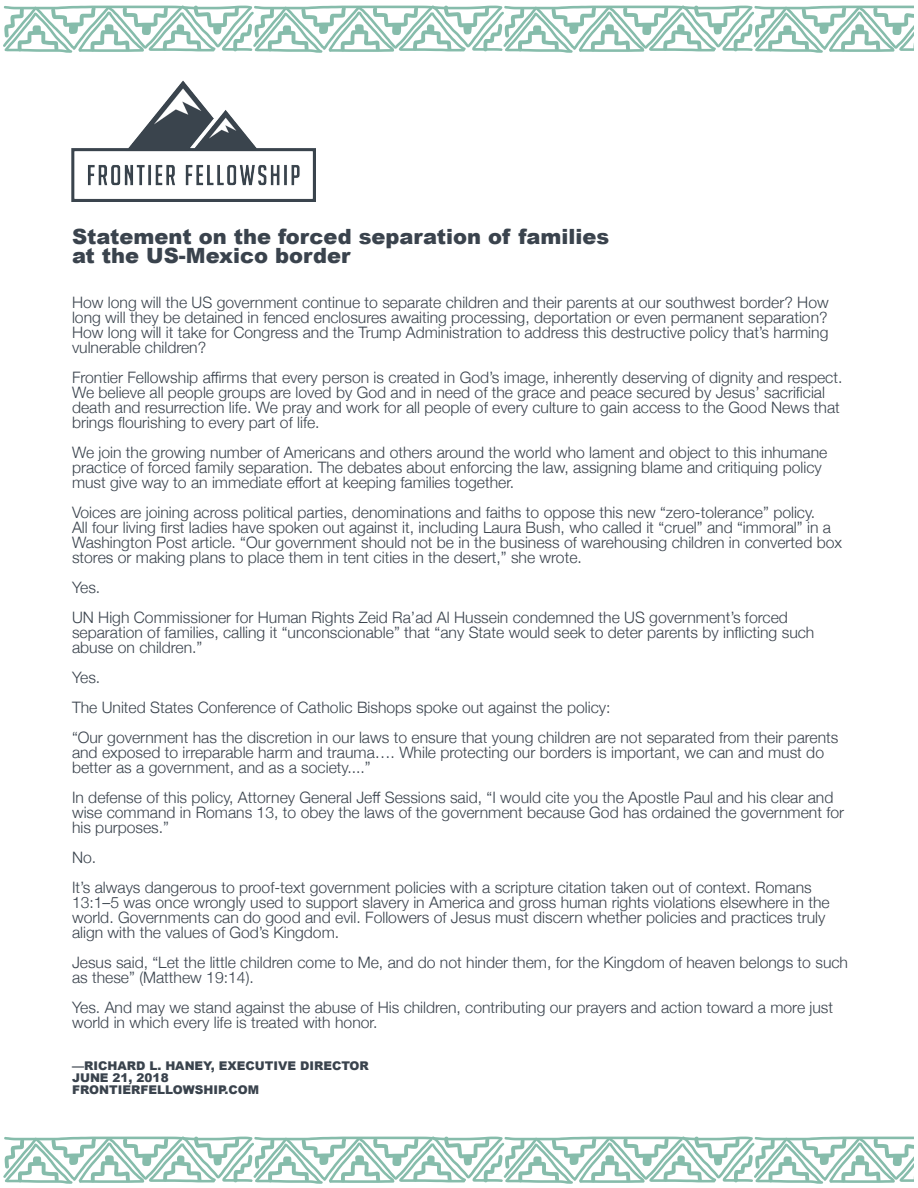
<style>
.page{position:relative;width:918px;height:1188px;background:#fff}
.page>*{position:absolute;margin:0;border:0;box-sizing:border-box;transform-origin:0 0}
.t1{font:900 21px "Arial";color:#3a434d}
.t2{font:300 15.75px/15px "Helvetica Neue";color:#3a434d}
.t3{font:900 12px "Arial";color:#3a434d}
</style>
<div class="page">
<img style="left:72px;top:81px;width:244px;height:121px">
<svg style="left:3px;top:1136px;width:911px;height:48px"></svg>
<svg style="left:3px;top:5px;width:910px;height:48px"></svg>
<p class="t1" style="left:72px;top:221px;width:539px">Statement on the forced separation of families</p>
<p class="t1" style="left:72px;top:241px;width:280px">at the US-Mexico border</p>
<p class="t2" style="left:72px;top:294px;width:758px;text-align:justify">How long will the US government continue to separate children and their parents at our southwest border? How long will they be detained in fenced enclosures awaiting processing, deportation or even permanent separation?<br>How long will it take for Congress and the Trump Administration to address this destructive policy that’s harming vulnerable children?</p>
<p class="t2" style="left:72px;top:369px;width:772px">Frontier Fellowship affirms that every person is created in God’s image, inherently deserving of dignity and respect.<br>We believe all people groups are loved by God and in need of the grace and peace secured by Jesus’ sacrificial death and resurrection life. We pray and work for all people of every culture to gain access to the Good News that brings flourishing to every part of life.</p>
<p class="t2" style="left:72px;top:444px;width:757px">We join the growing number of Americans and others around the world who lament and object to this inhumane practice of forced family separation. The debates about enforcing the law, assigning blame and critiquing policy must give way to an immediate effort at keeping families together.</p>
<p class="t2" style="left:72px;top:504px;width:772px">Voices are joining across political parties, denominations and faiths to oppose this new “zero-tolerance” policy.<br>All four living first ladies have spoken out against it, including Laura Bush, who called it “cruel” and “immoral” in a Washington Post article. “Our government should not be in the business of warehousing children in converted box stores or making plans to place them in tent cities in the desert,” she wrote.</p>
<p class="t2" style="left:72px;top:579px;width:30px">Yes.</p>
<p class="t2" style="left:72px;top:609px;width:717px">UN High Commissioner for Human Rights Zeid Ra’ad Al Hussein condemned the US government’s forced</p>
<p class="t2" style="left:72px;top:624px;width:744px">separation of families, calling it “unconscionable” that “any State would seek to deter parents by inflicting such abuse on children.”</p>
<p class="t2" style="left:72px;top:669px;width:30px">Yes.</p>
<p class="t2" style="left:72px;top:699px;width:540px">The United States Conference of Catholic Bishops spoke out against the policy:</p>
<p class="t2" style="left:72px;top:729px;width:768px">“Our government has the discretion in our laws to ensure that young children are not separated from their parents and exposed to irreparable harm and trauma…. While protecting our borders is important, we can and must do better as a government, and as a society....”</p>
<p class="t2" style="left:72px;top:789px;width:774px">In defense of this policy, Attorney General Jeff Sessions said, “I would cite you the Apostle Paul and his clear and wise command in Romans 13, to obey the laws of the government because God has ordained the government for his purposes.”</p>
<p class="t2" style="left:72px;top:849px;width:26px">No.</p>
<p class="t2" style="left:72px;top:879px;width:741px">It’s always dangerous to proof-text government policies with a scripture citation taken out of context. Romans</p>
<p class="t2" style="left:72px;top:894px;width:759px">13:1–5 was once wrongly used to support slavery in America and gross human rights violations elsewhere in the world. Governments can do good and evil. Followers of Jesus must discern whether policies and practices truly align with the values of God’s Kingdom.</p>
<p class="t2" style="left:72px;top:954px;width:778px">Jesus said, “Let the little children come to Me, and do not hinder them, for the Kingdom of heaven belongs to such as these” (Matthew 19:14).</p>
<p class="t2" style="left:72px;top:999px;width:763px">Yes. And may we stand against the abuse of His children, contributing our prayers and action toward a more just world in which every life is treated with honor.</p>
<p class="t3" style="left:72px;top:1057px;width:298px">—RICHARD L. HANEY, EXECUTIVE DIRECTOR</p>
<p class="t3" style="left:72px;top:1069px;width:98px">JUNE 21, 2018</p>
<p class="t3" style="left:72px;top:1081px;width:189px">FRONTIERFELLOWSHIP.COM</p>
</div>
